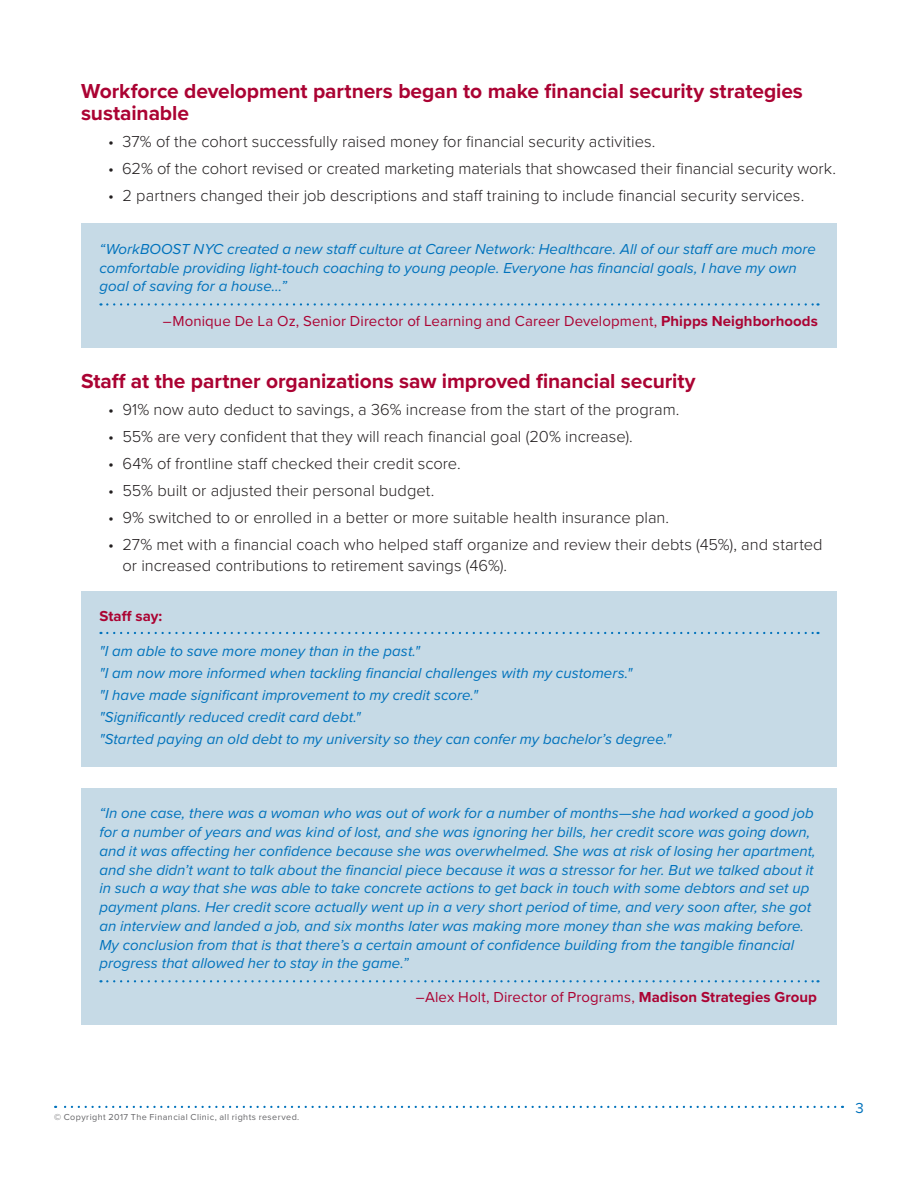
<style>
.page{position:relative;width:918px;height:1188px;background:#fff}
.page>*{position:absolute;margin:0;border:0;box-sizing:border-box;transform-origin:0 0}
.B_HEAD_Red{font:700 21px/22.5px "Proxima Nova";letter-spacing:-.005em;color:#ab0333}
.body_copy{font:300 16.5px/20.2px "Proxima Nova";color:#231f20}
.body_copy-2{font:italic 15px/18.8px "Proxima Nova";letter-spacing:.005em;color:#0072bc}
.body_copy-3{font:15px "Proxima Nova";letter-spacing:.01em;color:#ab0333}
.body_copy-4{font:700 15px "Proxima Nova";letter-spacing:.005em;color:#ab0333}
.t1{font:15px "Proxima Nova";color:#0072bc}
.t2{font:9px "Proxima Nova";letter-spacing:.045em;color:#656568}
.s1{font-weight:700}
</style>
<div class="page">
<svg style="left:55px;top:1106px;width:780px;height:2px"></svg>
<div style="left:81px;top:591px;width:756px;height:176px;background:#c6dae6"></div>
<svg style="left:107px;top:632px;width:712px;height:2px"></svg>
<div style="left:81px;top:224px;width:756px;height:124px;background:#c6dae6"></div>
<svg style="left:107px;top:303px;width:712px;height:3px"></svg>
<div style="left:81px;top:788px;width:756px;height:236px;background:#c6dae6"></div>
<svg style="left:107px;top:980px;width:712px;height:2px"></svg>
<p class="B_HEAD_Red" style="left:81px;top:79px;width:723px">Workforce development partners began to make financial security strategies sustainable</p>
<p class="body_copy" style="left:108px;top:131px;width:549px">• 37% of the cohort successfully raised money for financial security activities.</p>
<p class="body_copy" style="left:108px;top:158px;width:730px">• 62% of the cohort revised or created marketing materials that showcased their financial security work.</p>
<p class="body_copy" style="left:108px;top:185px;width:698px">• 2 partners changed their job descriptions and staff training to include financial security services.</p>
<p class="body_copy-2" style="left:99px;top:239px;width:718px">“WorkBOOST NYC created a new staff culture at Career Network: Healthcare. All of our staff are much more comfortable providing light-touch coaching to young people. Everyone has financial goals, I have my own goal of saving for a house…”</p>
<p class="body_copy-3" style="left:163px;top:309px;width:657px">–Monique De La Oz, Senior Director of Learning and Career Development, <span class="s1">Phipps Neighborhoods</span></p>
<p class="B_HEAD_Red" style="left:81px;top:370px;width:616px">Staff at the partner organizations saw improved financial security</p>
<p class="body_copy" style="left:108px;top:399px;width:573px">• 91% now auto deduct to savings, a 36% increase from the start of the program.</p>
<p class="body_copy" style="left:108px;top:426px;width:526px">• 55% are very confident that they will reach financial goal (20% increase).</p>
<p class="body_copy" style="left:108px;top:453px;width:354px">• 64% of frontline staff checked their credit score.</p>
<p class="body_copy" style="left:108px;top:480px;width:328px">• 55% built or adjusted their personal budget.</p>
<p class="body_copy" style="left:108px;top:507px;width:563px">• 9% switched to or enrolled in a better or more suitable health insurance plan.</p>
<p class="body_copy" style="left:122px;top:534px;width:702px;text-indent:-14px">• 27% met with a financial coach who helped staff organize and review their debts (45%), and started or increased contributions to retirement savings (46%).</p>
<p class="body_copy-4" style="left:99px;top:605px;width:64px">Staff say:</p>
<p class="body_copy-2" style="left:99px;top:641px;width:322px">"I am able to save more money than in the past."</p>
<p class="body_copy-2" style="left:99px;top:663px;width:534px">"I am now more informed when tackling financial challenges with my customers."</p>
<p class="body_copy-2" style="left:99px;top:685px;width:380px">"I have made significant improvement to my credit score."</p>
<p class="body_copy-2" style="left:99px;top:707px;width:263px">"Significantly reduced credit card debt."</p>
<p class="body_copy-2" style="left:99px;top:729px;width:573px">"Started paying an old debt to my university so they can confer my bachelor’s degree."</p>
<p class="body_copy-2" style="left:99px;top:803px;width:718px">“In one case, there was a woman who was out of work for a number of months—she had worked a good job for a number of years and was kind of lost, and she was ignoring her bills, her credit score was going down, and it was affecting her confidence because she was overwhelmed. She was at risk of losing her apartment, and she didn’t want to talk about the financial piece because it was a stressor for her. But we talked about it in such a way that she was able to take concrete actions to get back in touch with some debtors and set up payment plans. Her credit score actually went up in a very short period of time, and very soon after, she got an interview and landed a job, and six months later was making more money than she was making before.<br>My conclusion from that is that there’s a certain amount of confidence building from the tangible financial progress that allowed her to stay in the game.”</p>
<p class="body_copy-3" style="left:416px;top:986px;width:403px">–Alex Holt, Director of Programs, <span class="s1">Madison Strategies Group</span></p>
<p class="t2" style="left:54px;top:1110px;width:247px">© Copyright 2017 The Financial Clinic, all rights reserved.</p>
<p class="t1" style="left:856px;top:1096px;width:10px">3</p>
</div>
